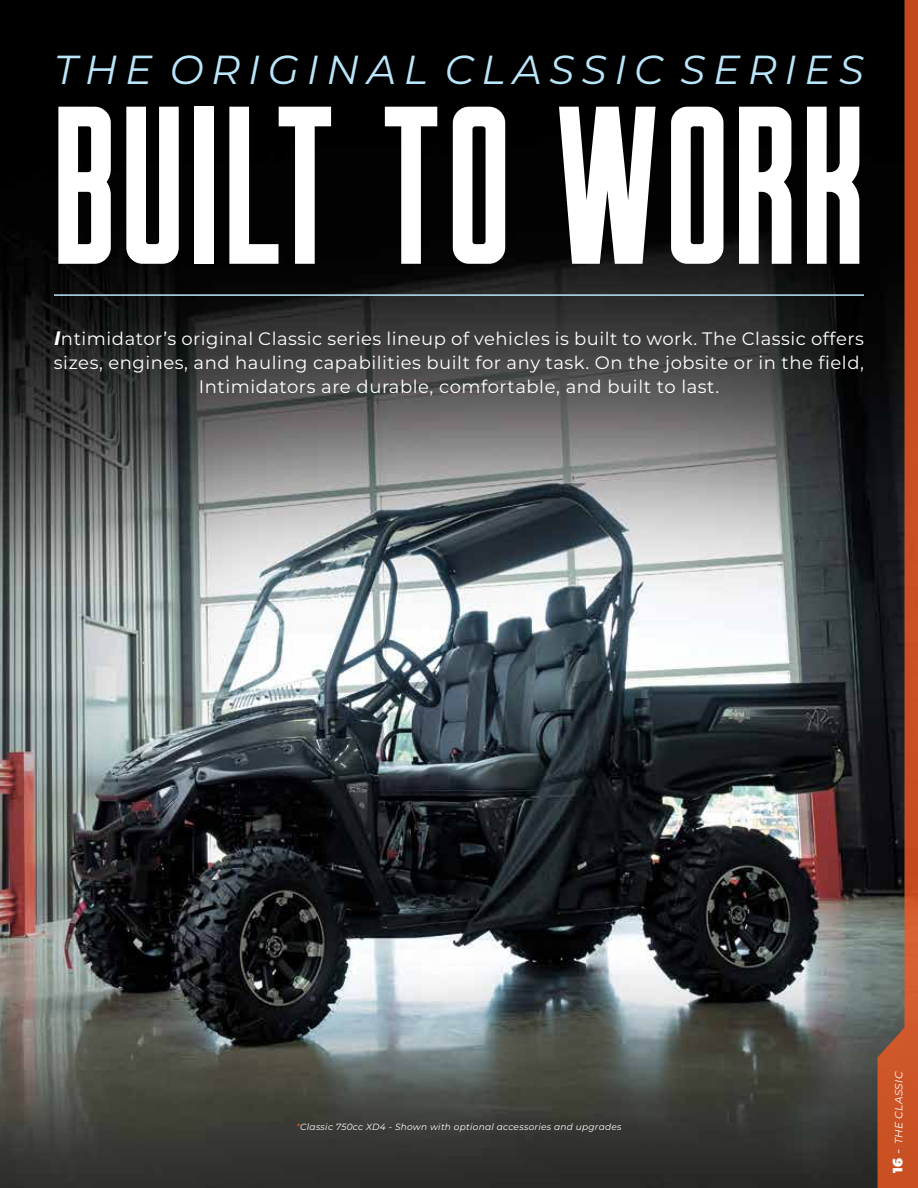
<style>
.page{position:relative;width:918px;height:1188px;background:#fff}
.page>*{position:absolute;margin:0;border:0;box-sizing:border-box;transform-origin:0 0}
.t1{font:225px "Robinson";letter-spacing:.03em;color:#fff}
.t2{font:italic 40.5px "Montserrat";letter-spacing:.185em;color:#b9e6fa}
.t3{font:18px/24px "Montserrat";letter-spacing:.03em;color:#fff;text-align:center}
.t4{font:italic 10.5px "Montserrat";letter-spacing:.03em;color:#fff}
.t5{font:italic 9px "Montserrat";letter-spacing:.03em;color:#fff}
.s1{font-weight:700;font-style:italic;font-size:19.5px}
.s2{color:#f15a22}
.s3{font-weight:900;font-style:normal;font-size:13.5px}
.s4{font-size:13.5px}
</style>
<div class="page">
<img style="left:0;top:0;width:878px;height:1188px">
<hr style="left:54px;top:294px;width:810px;height:2px;background:#b9e6fa">
<svg style="left:878px;top:0;width:40px;height:1188px;background:#62311f"></svg>
<img style="left:0;top:255px;width:50px;height:307px">
<h2 class="t2" style="left:54px;top:42px;width:812px">THE ORIGINAL CLASSIC SERIES</h2>
<h1 class="t1" style="left:54px;top:74px;width:811px">BUILT TO WORK</h1>
<p class="t3" style="left:54px;top:326px;width:811px"><span class="s1">I</span>ntimidator’s original Classic series lineup of vehicles is built to work. The Classic offers sizes, engines, and hauling capabilities built for any task. On the jobsite or in the field,<br>Intimidators are durable, comfortable, and built to last.</p>
<p class="t5" style="left:296px;top:1121px;width:327px"><span class="s2">*</span>Classic 750cc XD4 - Shown with optional accessories and upgrades</p>
<p class="t4" style="left:892px;top:1173px;width:103px;rotate:-90deg"><span class="s3">16</span> <span class="s4">-</span> THE CLASSIC</p>
</div>
